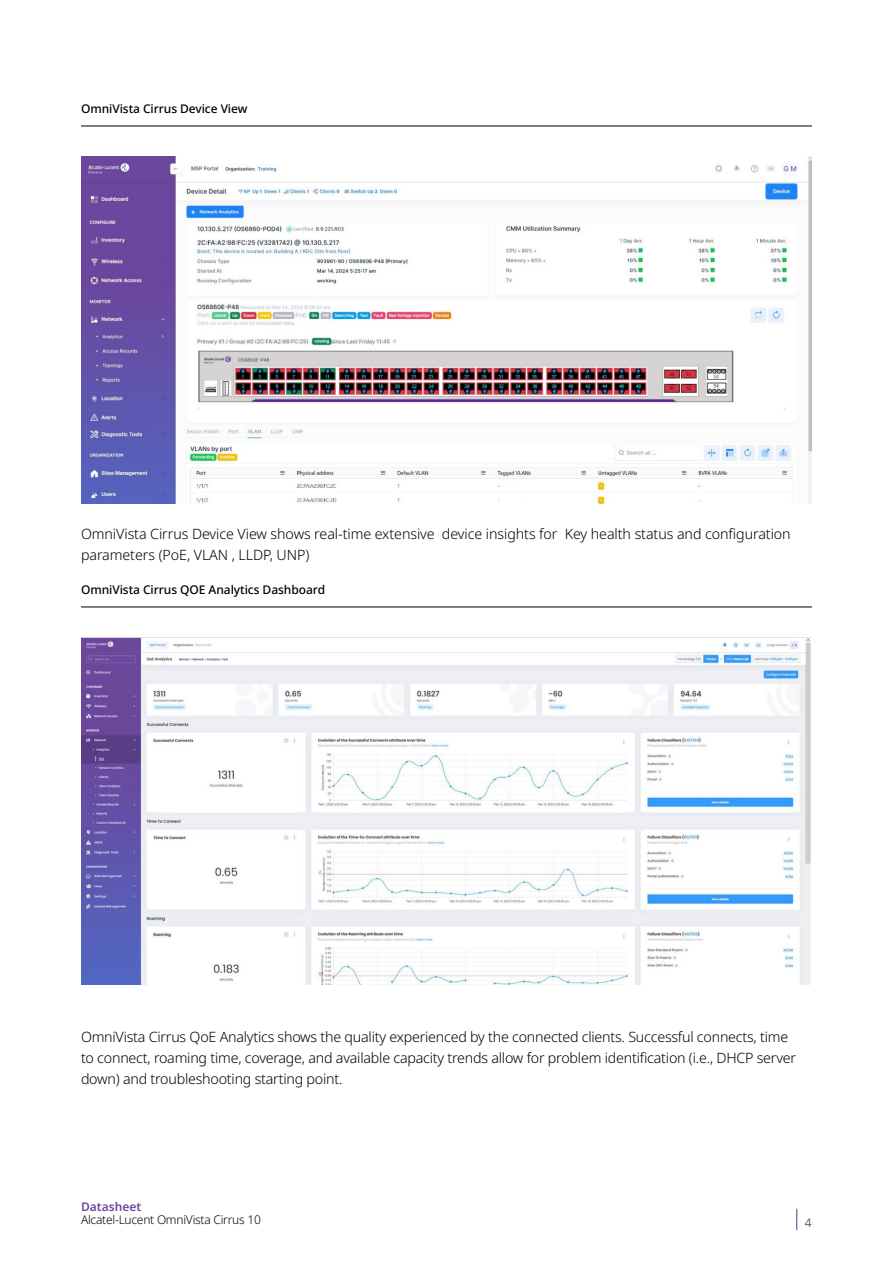
<style>
.page{position:relative;width:893px;height:1263px;background:#fff}
.page>*{position:absolute;margin:0;border:0;box-sizing:border-box;transform-origin:0 0}
.t1{font:300 14.25px/21px "Noto Sans";letter-spacing:-.015em;color:#000}
.t2{font:500 12px "Noto Sans";letter-spacing:-.005em;color:#000}
.t3{font:300 12px "Noto Sans";letter-spacing:-.02em;color:#000}
.t4{font:600 12px "Noto Sans";color:#6b489d}
.t5{font:12px "Noto Sans";color:#5f636a}
</style>
<div class="page">
<svg style="left:796px;top:1209px;width:1px;height:21px"></svg>
<hr style="left:81px;top:126px;width:731px;height:1px;background:#000">
<hr style="left:81px;top:607px;width:731px;height:1px;background:#000">
<img style="left:81px;top:156px;width:731px;height:347px">
<img style="left:81px;top:638px;width:730px;height:347px">
<p class="t2" style="left:81px;top:100px;width:168px">OmniVista Cirrus Device View</p>
<p class="t1" style="left:81px;top:524px;width:711px">OmniVista Cirrus Device View shows real-time extensive device insights for Key health status and configuration parameters (PoE, VLAN , LLDP, UNP)</p>
<p class="t2" style="left:81px;top:581px;width:246px">OmniVista Cirrus QOE Analytics Dashboard</p>
<p class="t1" style="left:81px;top:1027px;width:717px">OmniVista Cirrus QoE Analytics shows the quality experienced by the connected clients. Successful connects, time to connect, roaming time, coverage, and available capacity trends allow for problem identification (i.e., DHCP server down) and troubleshooting starting point.</p>
<p class="t4" style="left:81px;top:1198px;width:62px">Datasheet</p>
<p class="t3" style="left:81px;top:1211px;width:181px">Alcatel-Lucent OmniVista Cirrus 10</p>
<p class="t5" style="left:805px;top:1214px;width:8px">4</p>
</div>
